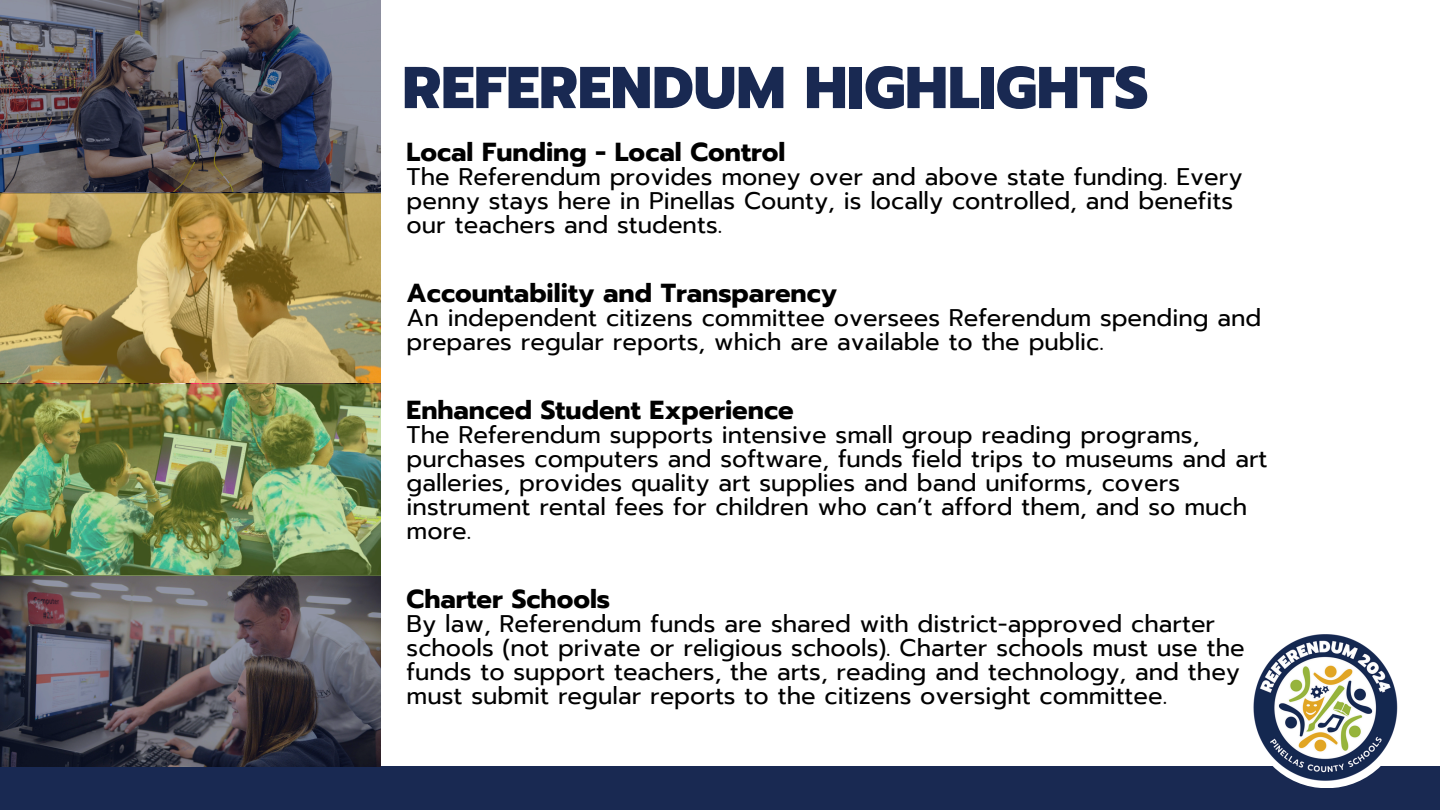
<style>
.page{position:relative;width:1440px;height:810px;background:#fff}
.page>*{position:absolute;margin:0;border:0;box-sizing:border-box;transform-origin:0 0}
.t1{font:800 58.9px "Prompt";color:#192952}
.t2{font:700 26px "Prompt";color:#000}
.t3{font:24px/24px "Prompt";color:#000}
</style>
<div class="page">
<div style="left:0;top:767px;width:1440px;height:43px;background:#192952"></div>
<img style="left:1220px;top:634px;width:211px;height:147px">
<svg style="left:0;top:576px;width:381px;height:191px;background:#504d57"></svg>
<img style="left:0;top:384px;width:381px;height:192px">
<img style="left:0;top:0;width:380px;height:193px">
<svg style="left:0;top:193px;width:381px;height:190px;background:#b09755"></svg>
<p class="t1" style="left:402px;top:44px;width:748px">REFERENDUM HIGHLIGHTS</p>
<p class="t2" style="left:407px;top:133px;width:380px">Local Funding - Local Control</p>
<p class="t3" style="left:407px;top:165px;width:837px">The Referendum provides money over and above state funding. Every penny stays here in Pinellas County, is locally controlled, and benefits our teachers and students.</p>
<p class="t2" style="left:407px;top:274px;width:432px">Accountability and Transparency</p>
<p class="t3" style="left:407px;top:306px;width:856px">An independent citizens committee oversees Referendum spending and prepares regular reports, which are available to the public.</p>
<p class="t2" style="left:407px;top:391px;width:389px">Enhanced Student Experience</p>
<p class="t3" style="left:407px;top:423px;width:862px">The Referendum supports intensive small group reading programs, purchases computers and software, funds field trips to museums and art galleries, provides quality art supplies and band uniforms, covers instrument rental fees for children who can’t afford them, and so much more.</p>
<p class="t2" style="left:407px;top:580px;width:205px">Charter Schools</p>
<p class="t3" style="left:407px;top:612px;width:840px">By law, Referendum funds are shared with district-approved charter schools (not private or religious schools). Charter schools must use the funds to support teachers, the arts, reading and technology, and they must submit regular reports to the citizens oversight committee.</p>
</div>
